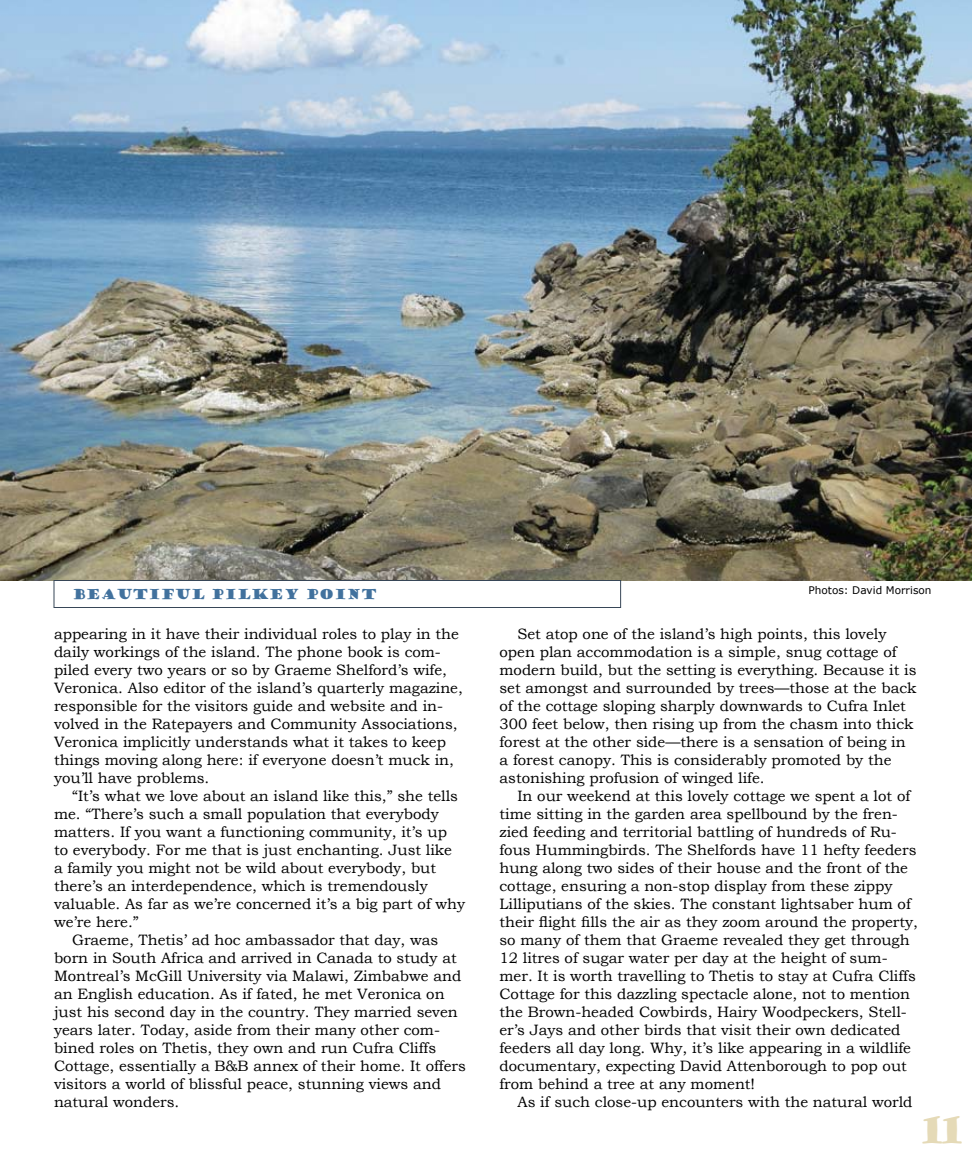
<style>
.page{position:relative;width:972px;height:1161px;background:#fff}
.page>*{position:absolute;margin:0;border:0;box-sizing:border-box;transform-origin:0 0}
.t1{font:36px "Goudy Stout";color:#e5dab7;scale:.75 1}
.t2{font:15px/18px "Bookman Old Style";color:#000}
.t3{font:13.5px "Goudy Stout";color:#41719d;scale:.9 1}
.t4{font:10.5px "Verdana";color:#000}
</style>
<div class="page">
<img style="left:0;top:0;width:972px;height:580px">
<div style="left:54px;top:580px;width:567px;height:28px;border:1px solid #374657"></div>
<p class="t3" style="left:72px;top:585px;width:340px">BEAUTIFUL PILKEY POINT</p>
<p class="t4" style="left:809px;top:583px;width:124px">Photos: David Morrison</p>
<p class="t2" style="left:54px;top:625px;width:410px">appearing in it have their individual roles to play in the daily workings of the island. The phone book is com&shy;piled every two years or so by Graeme Shelford’s wife, Veronica. Also editor of the island’s quarterly magazine, responsible for the visitors guide and website and in&shy;volved in the Ratepayers and Community Associations, Veronica implicitly understands what it takes to keep things moving along here: if everyone doesn’t muck in, you’ll have problems.</p>
<p class="t2" style="left:72px;top:787px;width:388px">“It’s what we love about an island like this,” she tells</p>
<p class="t2" style="left:54px;top:805px;width:386px">me. “There’s such a small population that everybody</p>
<p class="t2" style="left:54px;top:823px;width:394px">matters. If you want a functioning community, it’s up</p>
<p class="t2" style="left:54px;top:841px;width:400px">to everybody. For me that is just enchanting. Just like</p>
<p class="t2" style="left:54px;top:859px;width:384px">a family you might not be wild about everybody, but</p>
<p class="t2" style="left:54px;top:877px;width:375px">there’s an interdependence, which is tremendously</p>
<p class="t2" style="left:54px;top:895px;width:413px">valuable. As far as we’re concerned it’s a big part of why</p>
<p class="t2" style="left:54px;top:913px;width:86px">we’re here.”</p>
<p class="t2" style="left:72px;top:931px;width:368px">Graeme, Thetis’ ad hoc ambassador that day, was</p>
<p class="t2" style="left:54px;top:949px;width:404px">born in South Africa and arrived in Canada to study at</p>
<p class="t2" style="left:54px;top:967px;width:409px">Montreal’s McGill University via Malawi, Zimbabwe and</p>
<p class="t2" style="left:54px;top:985px;width:392px">an English education. As if fated, he met Veronica on</p>
<p class="t2" style="left:54px;top:1003px;width:405px">just his second day in the country. They married seven</p>
<p class="t2" style="left:54px;top:1021px;width:388px">years later. Today, aside from their many other com-</p>
<p class="t2" style="left:54px;top:1039px;width:384px">bined roles on Thetis, they own and run Cufra Cliffs</p>
<p class="t2" style="left:54px;top:1057px;width:413px">Cottage, essentially a B&amp;B annex of their home. It offers</p>
<p class="t2" style="left:54px;top:1075px;width:388px">visitors a world of blissful peace, stunning views and</p>
<p class="t2" style="left:54px;top:1093px;width:127px">natural wonders.</p>
<p class="t2" style="left:500px;top:625px;width:419px;text-indent:18px">Set atop one of the island’s high points, this lovely open plan accommodation is a simple, snug cottage of modern build, but the setting is everything. Because it is set amongst and surrounded by trees—those at the back of the cottage sloping sharply downwards to Cufra Inlet 300 feet below, then rising up from the chasm into thick forest at the other side—there is a sensation of being in a forest canopy. This is considerably promoted by the astonishing profusion of winged life.</p>
<p class="t2" style="left:500px;top:787px;width:420px;text-indent:18px">In our weekend at this lovely cottage we spent a lot of time sitting in the garden area spellbound by the fren&shy;zied feeding and territorial battling of hundreds of Ru&shy;fous Hummingbirds. The Shelfords have 11 hefty feeders hung along two sides of their house and the front of the cottage, ensuring a non-stop display from these zippy Lilliputians of the skies. The constant lightsaber hum of their flight fills the air as they zoom around the property, so many of them that Graeme revealed they get through 12 litres of sugar water per day at the height of sum&shy;mer. It is worth travelling to Thetis to stay at Cufra Cliffs Cottage for this dazzling spectacle alone, not to mention the Brown-headed Cowbirds, Hairy Woodpeckers, Stell&shy;er’s Jays and other birds that visit their own dedicated feeders all day long. Why, it’s like appearing in a wildlife documentary, expecting David Attenborough to pop out from behind a tree at any moment!</p>
<p class="t2" style="left:518px;top:1093px;width:397px">As if such close-up encounters with the natural world</p>
<h1 class="t1" style="left:921px;top:1106px;width:57px">11</h1>
</div>
